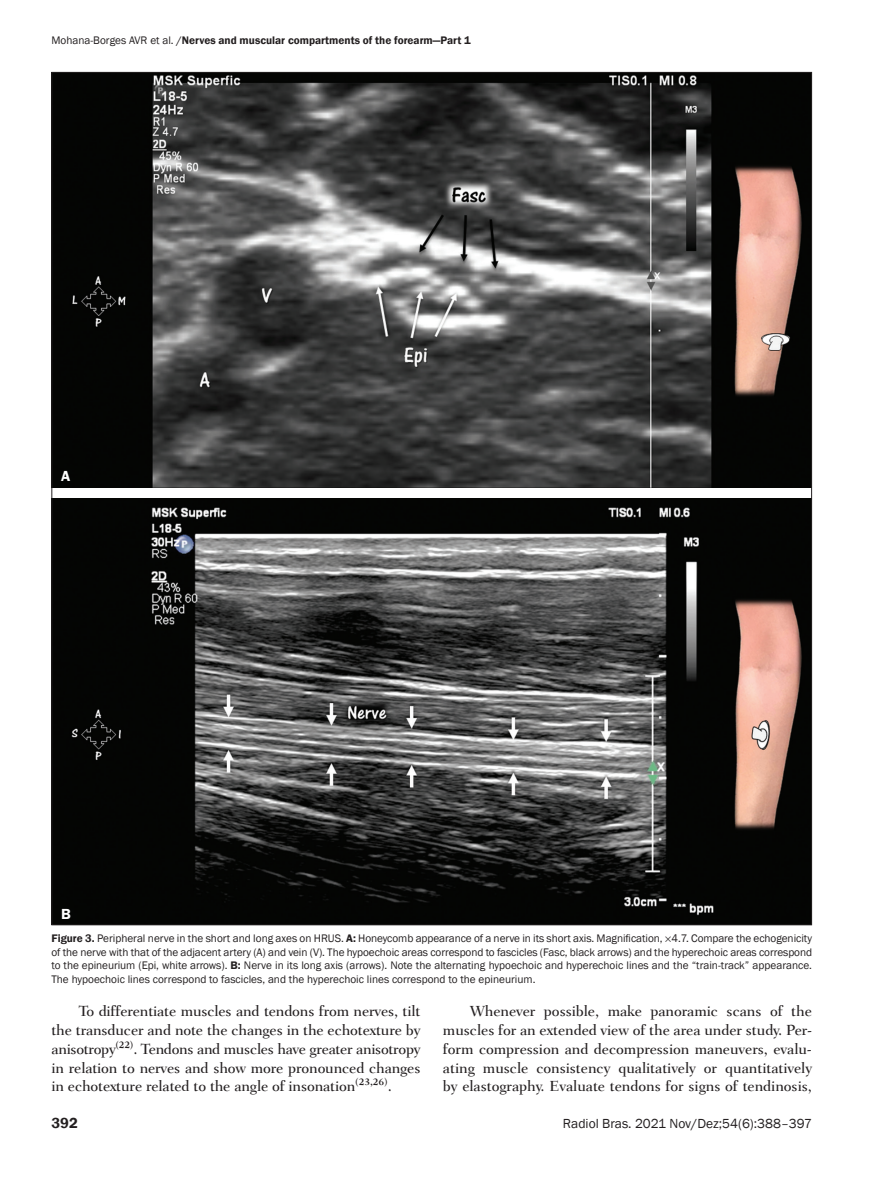
<style>
.page{position:relative;width:893px;height:1191px;background:#fff}
.page>*{position:absolute;margin:0;border:0;box-sizing:border-box;transform-origin:0 0}
.t1{font:500 15px/18.8px "Fairfield LT";letter-spacing:-.01em;color:#231f20;text-align:justify}
.t2{font:600 15px "Franklin Gothic";color:#231f20}
.t3{font:600 15px "Franklin Gothic";color:#fff}
.t4{font:13.5px "Franklin Gothic";color:#231f20}
.t5{font:11.25px/13.5px "Franklin Gothic";color:#231f20;text-align:justify}
.t6{font:600 11.25px "Franklin Gothic";color:#231f20}
.s1{font-weight:400}
.s2{font-weight:500}
.s3{font-weight:600}
.s4{font-family:"Fairfield LT";font-weight:500}
</style>
<div class="page">
<img style="left:53px;top:74px;width:757px;height:413px">
<img style="left:53px;top:498px;width:757px;height:425px">
<p class="t6" style="left:51px;top:33px;width:421px"><span class="s1">Mohana-Borges AVR et al.</span> <span class="s2">/</span>Nerves and muscular compartments of the forearm—Part 1</p>
<h1 class="t3" style="left:61px;top:466px;width:11px">A</h1>
<h1 class="t3" style="left:61px;top:904px;width:11px">B</h1>
<p class="t5" style="left:51px;top:932px;width:762px"><span class="s3">Figure 3.</span> Peripheral nerve in the short and long axes on HRUS. <span class="s3">A:</span> Honeycomb appearance of a nerve in its short axis. Magnification, <span class="s4">×</span>4.7. Compare the echogenicity of the nerve with that of the adjacent artery (A) and vein (V). The hypoechoic areas correspond to fascicles (Fasc, black arrows) and the hyperechoic areas correspond to the epineurium (Epi, white arrows). <span class="s3">B:</span> Nerve in its long axis (arrows). Note the alternating hypoechoic and hyperechoic lines and the “train-track” appearance.<br>The hypoechoic lines correspond to fascicles, and the hyperechoic lines correspond to the epineurium.</p>
<p class="t1" style="left:51px;top:1002px;width:371px;text-indent:27px">To differentiate muscles and tendons from nerves, tilt the transducer and note the changes in the echotexture by anisotropy<sup>(22)</sup>. Tendons and muscles have greater anisotropy in relation to nerves and show more pronounced changes in echotexture related to the angle of insonation<sup>(23,26)</sup>.</p>
<p class="t1" style="left:443px;top:1002px;width:370px;text-indent:27px">Whenever possible, make panoramic scans of the muscles for an extended view of the area under study. Per&shy;form compression and decompression maneuvers, evalu&shy;ating muscle consistency qualitatively or quantitatively by elastography. Evaluate tendons for signs of tendinosis,</p>
<h1 class="t2" style="left:51px;top:1113px;width:28px">392</h1>
<p class="t4" style="left:563px;top:1114px;width:250px">Radiol Bras. 2021 Nov/Dez;54(6):388–397</p>
</div>
